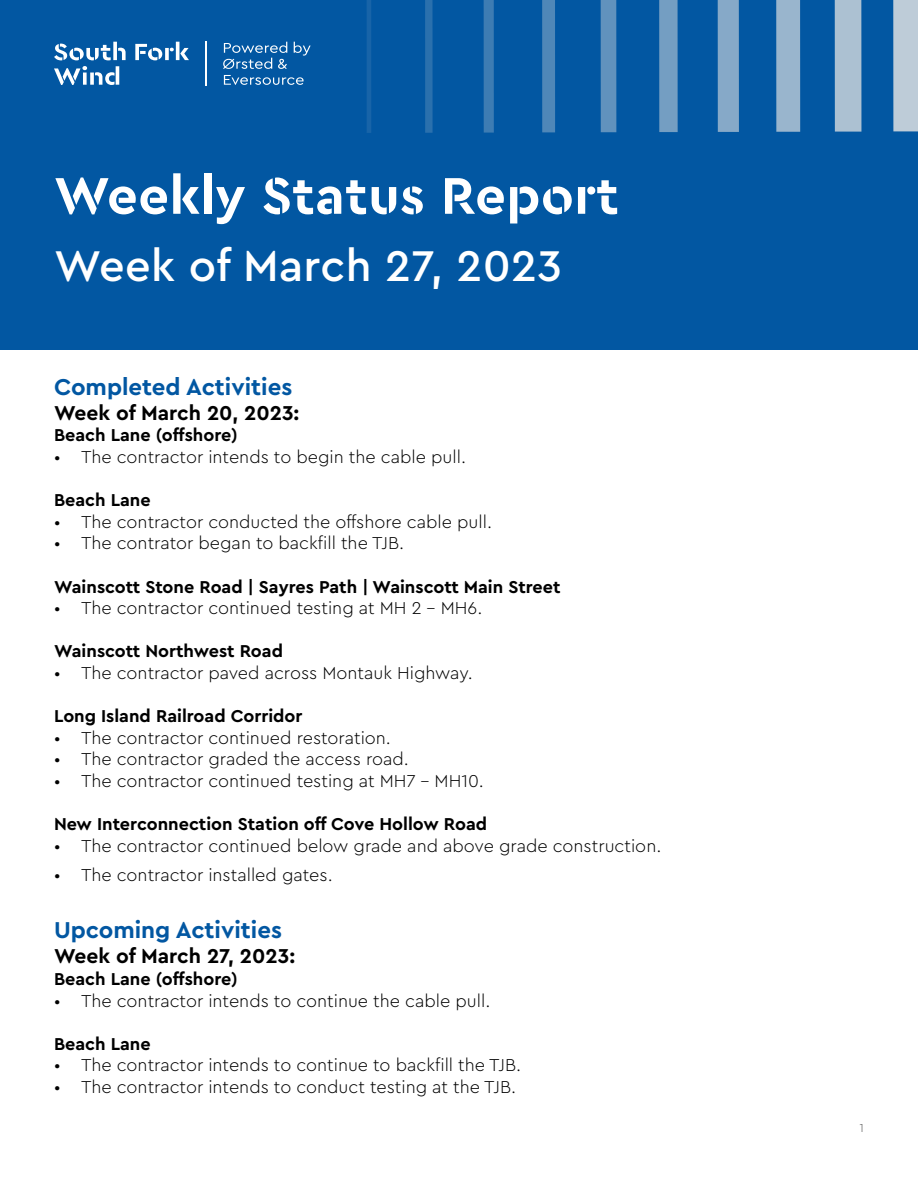
<style>
.page{position:relative;width:918px;height:1188px;background:#fff}
.page>*{position:absolute;margin:0;border:0;box-sizing:border-box;transform-origin:0 0}
.t1{font:700 54px "Cera Stencil PRO";letter-spacing:.01em;color:#fff}
.t2{font:500 45px "Cera Pro";letter-spacing:.01em;color:#fff}
.t3{font:700 24px "Cera Pro";color:#0257a2}
.t4{font:700 21px "Cera Pro";color:#000}
.t5{font:300 18px "Cera Pro";color:#000}
.t6{font:700 18px "Cera Pro";color:#000}
.t7{font:100 12px "Cera Pro";color:#000}
.s1{font-size:27px;color:#0257a2}
</style>
<div class="page">
<div style="left:0;top:0;width:918px;height:350px;background:#0257a2"></div>
<svg style="left:54px;top:42px;width:72px;height:18px"></svg>
<svg style="left:135px;top:42px;width:54px;height:18px"></svg>
<svg style="left:54px;top:66px;width:65px;height:19px"></svg>
<svg style="left:294px;top:42px;width:17px;height:14px"></svg>
<svg style="left:223px;top:42px;width:64px;height:27px"></svg>
<svg style="left:224px;top:75px;width:80px;height:10px"></svg>
<hr style="left:205px;top:42px;width:1px;height:44px;background:#fff">
<div style="left:893px;top:0;width:25px;height:131px;background:#beccd8"></div>
<div style="left:835px;top:0;width:26px;height:132px;background:#acc1d2"></div>
<div style="left:776px;top:0;width:24px;height:132px;background:#99b5cd"></div>
<div style="left:718px;top:0;width:21px;height:132px;background:#86a9c8"></div>
<div style="left:659px;top:0;width:19px;height:132px;background:#749ec2"></div>
<div style="left:601px;top:0;width:15px;height:132px;background:#6192bd"></div>
<div style="left:542px;top:0;width:13px;height:132px;background:#4f87b8"></div>
<div style="left:484px;top:0;width:10px;height:133px;background:#3d7cb3"></div>
<div style="left:425px;top:0;width:8px;height:133px;background:#2a70ad"></div>
<hr style="left:367px;top:0;width:4px;height:133px;background:#1864a8">
<h1 class="t1" style="left:54px;top:160px;width:566px">Weekly Status Report</h1>
<h2 class="t2" style="left:54px;top:236px;width:625px">Week of March 27, 2023 <span class="s1">31, 2022</span></h2>
<h3 class="t3" style="left:54px;top:371px;width:240px">Completed Activities</h3>
<p class="t4" style="left:54px;top:399px;width:247px">Week of March 20, 2023:</p>
<p class="t6" style="left:54px;top:423px;width:185px">Beach Lane (offshore)</p>
<p class="t5" style="left:54px;top:445px;width:414px">• The contractor intends to begin the cable pull.</p>
<p class="t6" style="left:54px;top:488px;width:98px">Beach Lane</p>
<p class="t5" style="left:54px;top:510px;width:440px">• The contractor conducted the offshore cable pull.</p>
<p class="t5" style="left:54px;top:531px;width:352px">• The contrator began to backfill the TJB.</p>
<p class="t6" style="left:54px;top:575px;width:508px">Wainscott Stone Road | Sayres Path | Wainscott Main Street</p>
<p class="t5" style="left:54px;top:596px;width:430px">• The contractor continued testing at MH 2 - MH6.</p>
<p class="t6" style="left:54px;top:639px;width:231px">Wainscott Northwest Road</p>
<p class="t5" style="left:54px;top:661px;width:420px">• The contractor paved across Montauk Highway.</p>
<p class="t6" style="left:54px;top:704px;width:250px">Long Island Railroad Corridor</p>
<p class="t5" style="left:54px;top:726px;width:339px">• The contractor continued restoration.</p>
<p class="t5" style="left:54px;top:747px;width:357px">• The contractor graded the access road.</p>
<p class="t5" style="left:54px;top:769px;width:431px">• The contractor continued testing at MH7 - MH10.</p>
<p class="t6" style="left:54px;top:812px;width:435px">New Interconnection Station off Cove Hollow Road</p>
<p class="t5" style="left:54px;top:834px;width:609px">• The contractor continued below grade and above grade construction.</p>
<p class="t5" style="left:54px;top:863px;width:280px">• The contractor installed gates.</p>
<h3 class="t3" style="left:54px;top:914px;width:229px">Upcoming Activities</h3>
<p class="t4" style="left:54px;top:942px;width:243px">Week of March 27, 2023:</p>
<p class="t6" style="left:54px;top:967px;width:185px">Beach Lane (offshore)</p>
<p class="t5" style="left:54px;top:989px;width:438px">• The contractor intends to continue the cable pull.</p>
<p class="t6" style="left:54px;top:1032px;width:98px">Beach Lane</p>
<p class="t5" style="left:54px;top:1053px;width:469px">• The contractor intends to continue to backfill the TJB.</p>
<p class="t5" style="left:54px;top:1075px;width:464px">• The contractor intends to conduct testing at the TJB.</p>
<p class="t7" style="left:860px;top:1120px;width:6px">1</p>
</div>
